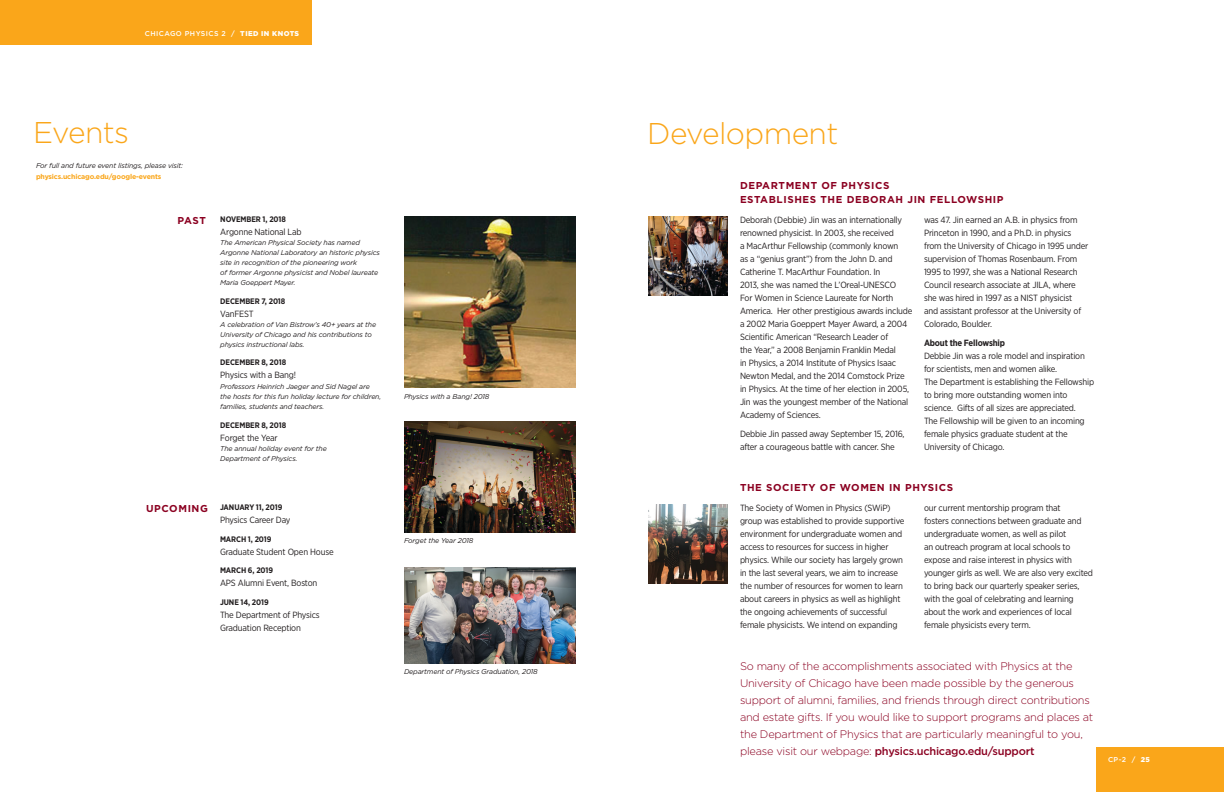
<style>
.page{position:relative;width:1224px;height:792px;background:#fff}
.page>*{position:absolute;margin:0;border:0;box-sizing:border-box;transform-origin:0 0}
.Article_Headers_L{font:300 30px "Gotham";letter-spacing:-.02em;color:#faa61a}
.Article_Intro_P{font:300 11px/17px "Gotham";letter-spacing:-.02em;color:#8b0021}
.Author_Names_bold{font:700 10px/14px "Gotham";letter-spacing:.06em;color:#8b0021}
.Article_Body_1{font:9px/13px "Gotham Narrow";letter-spacing:-.02em;color:#231f20}
.Awards_Names{font:9px/13px "Gotham Narrow";letter-spacing:-.02em;color:#231f20}
.Awards_Names-2{font:700 8px "Gotham Narrow";letter-spacing:-.01em;color:#231f20}
.Awards_Names-3{font:italic 7px/10px "Gotham";letter-spacing:-.02em;color:#231f20}
.fig_captions{font:italic 7px "Gotham";letter-spacing:-.02em;color:#231f20}
.t1{font:500 7px "Gotham";letter-spacing:.06em;color:#fff}
.fig_captions-2{font:700 7px "Gotham";letter-spacing:-.02em;color:#faa61a}
.s1{font-weight:900}
.s2{font-weight:700}
.s3{font-weight:500}
</style>
<div class="page">
<div style="left:1096px;top:747px;width:128px;height:45px;background:#faa61a"></div>
<div style="left:0;top:0;width:312px;height:45px;background:#faa61a"></div>
<img style="left:648px;top:216px;width:80px;height:80px">
<img style="left:648px;top:505px;width:80px;height:79px">
<img style="left:404px;top:422px;width:172px;height:110px">
<img style="left:404px;top:216px;width:172px;height:172px">
<img style="left:404px;top:567px;width:172px;height:96px">
<p class="t1" style="left:145px;top:29px;width:156px">CHICAGO PHYSICS 2 / <span class="s1">TIED IN KNOTS</span></p>
<p class="Article_Headers_L" style="left:33px;top:114px;width:98px">Events</p>
<p class="Article_Headers_L" style="left:647px;top:114px;width:193px">Development</p>
<p class="fig_captions" style="left:36px;top:161px;width:149px">For full and future event listings, please visit:</p>
<p class="fig_captions-2" style="left:36px;top:171px;width:127px">physics.uchicago.edu/google-events</p>
<p class="Author_Names_bold" style="left:178px;top:213px;width:30px">PAST</p>
<p class="Awards_Names-2" style="left:220px;top:214px;width:67px">NOVEMBER 1, 2018</p>
<p class="Awards_Names" style="left:220px;top:226px;width:83px">Argonne National Lab</p>
<p class="Awards_Names-3" style="left:220px;top:238px;width:161px">The American Physical Society has named Argonne National Laboratory an historic physics site in recognition of the pioneering work<br>of former Argonne physicist and Nobel laureate Maria Goeppert Mayer.</p>
<p class="Awards_Names-2" style="left:220px;top:296px;width:67px">DECEMBER 7, 2018</p>
<p class="Awards_Names" style="left:220px;top:307px;width:35px">VanFEST</p>
<p class="Awards_Names-3" style="left:220px;top:319px;width:157px">A celebration of Van Bistrow’s 40+ years at the<br>University of Chicago and his contributions to physics instructional labs.</p>
<p class="Awards_Names-2" style="left:220px;top:357px;width:67px">DECEMBER 8, 2018</p>
<p class="Awards_Names" style="left:220px;top:369px;width:77px">Physics with a Bang!</p>
<p class="Awards_Names-3" style="left:220px;top:382px;width:162px">Professors Heinrich Jaeger and Sid Nagel are the hosts for this fun holiday lecture for children, families, students and teachers.</p>
<p class="Awards_Names-2" style="left:220px;top:420px;width:67px">DECEMBER 8, 2018</p>
<p class="Awards_Names" style="left:220px;top:431px;width:59px">Forget the Year</p>
<p class="Awards_Names-3" style="left:220px;top:443px;width:108px">The annual holiday event for the<br>Department of Physics.</p>
<p class="fig_captions" style="left:404px;top:392px;width:87px">Physics with a Bang! 2018</p>
<p class="Author_Names_bold" style="left:740px;top:178px;width:265px">DEPARTMENT OF PHYSICS<br>ESTABLISHES THE DEBORAH JIN FELLOWSHIP</p>
<p class="Article_Body_1" style="left:740px;top:213px;width:174px">Deborah (Debbie) Jin was an internationally renowned physicist. In 2003, she received<br>a MacArthur Fellowship (commonly known<br>as a “genius grant”) from the John D. and Catherine T. MacArthur Foundation. In<br>2013, she was named the L’Oreal-UNESCO<br>For Women in Science Laureate for North America. Her other prestigious awards include a 2002 Maria Goeppert Mayer Award, a 2004<br>Scientific American “Research Leader of<br>the Year,” a 2008 Benjamin Franklin Medal<br>in Physics, a 2014 Institute of Physics Isaac Newton Medal, and the 2014 Comstock Prize in Physics. At the time of her election in 2005, Jin was the youngest member of the National Academy of Sciences.</p>
<p class="Article_Body_1" style="left:740px;top:428px;width:166px">Debbie Jin passed away September 15, 2016, after a courageous battle with cancer. She</p>
<p class="Article_Body_1" style="left:924px;top:213px;width:166px">was 47. Jin earned an A.B. in physics from Princeton in 1990, and a Ph.D. in physics from the University of Chicago in 1995 under supervision of Thomas Rosenbaum. From 1995 to 1997, she was a National Research Council research associate at JILA, where she was hired in 1997 as a NIST physicist and assistant professor at the University of Colorado, Boulder.</p>
<p class="Article_Body_1" style="left:924px;top:337px;width:172px"><span class="s2">About the Fellowship<br></span>Debbie Jin was a role model and inspiration for scientists, men and women alike.<br>The Department is establishing the Fellowship to bring more outstanding women into science. Gifts of all sizes are appreciated.<br>The Fellowship will be given to an incoming female physics graduate student at the University of Chicago.</p>
<p class="Author_Names_bold" style="left:740px;top:480px;width:215px">THE SOCIETY OF WOMEN IN PHYSICS</p>
<p class="Author_Names_bold" style="left:146px;top:501px;width:63px">UPCOMING</p>
<p class="Awards_Names-2" style="left:220px;top:502px;width:64px">JANUARY 11, 2019</p>
<p class="Awards_Names" style="left:220px;top:514px;width:72px">Physics Career Day</p>
<p class="Awards_Names-2" style="left:220px;top:534px;width:53px">MARCH 1, 2019</p>
<p class="Awards_Names" style="left:220px;top:545px;width:115px">Graduate Student Open House</p>
<p class="Awards_Names-2" style="left:220px;top:565px;width:55px">MARCH 6, 2019</p>
<p class="Awards_Names" style="left:220px;top:577px;width:99px">APS Alumni Event, Boston</p>
<p class="Awards_Names-2" style="left:220px;top:597px;width:50px">JUNE 14, 2019</p>
<p class="Awards_Names" style="left:220px;top:608px;width:101px">The Department of Physics<br>Graduation Reception</p>
<p class="fig_captions" style="left:404px;top:536px;width:71px">Forget the Year 2018</p>
<p class="Article_Body_1" style="left:740px;top:502px;width:166px">The Society of Women in Physics (SWiP) group was established to provide supportive environment for undergraduate women and access to resources for success in higher physics. While our society has largely grown in the last several years, we aim to increase the number of resources for women to learn about careers in physics as well as highlight the ongoing achievements of successful female physicists. We intend on expanding</p>
<p class="Article_Body_1" style="left:924px;top:502px;width:171px">our current mentorship program that<br>fosters connections between graduate and undergraduate women, as well as pilot<br>an outreach program at local schools to expose and raise interest in physics with younger girls as well. We are also very excited to bring back our quarterly speaker series, with the goal of celebrating and learning about the work and experiences of local female physicists every term.</p>
<p class="fig_captions" style="left:404px;top:667px;width:135px">Department of Physics Graduation, 2018</p>
<p class="Article_Intro_P" style="left:740px;top:657px;width:355px">So many of the accomplishments associated with Physics at the University of Chicago have been made possible by the generous support of alumni, families, and friends through direct contributions and estate gifts. If you would like to support programs and places at the Department of Physics that are particularly meaningful to you, please visit our webpage: <span class="s3">physics.uchicago.edu/support</span></p>
<p class="t1" style="left:1108px;top:755px;width:44px">CP-2 / <span class="s1">25</span></p>
</div>
